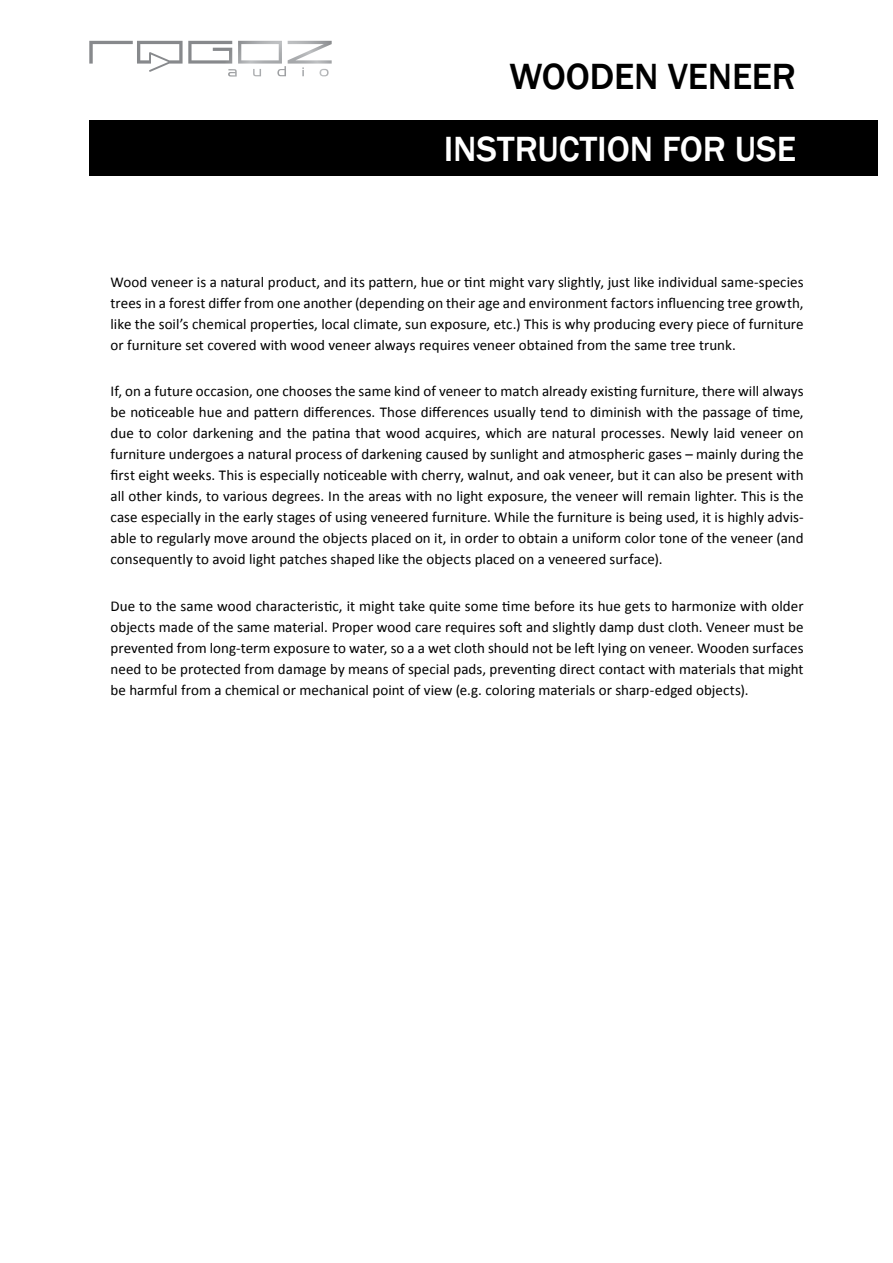
<style>
.page{position:relative;width:893px;height:1263px;background:#fff}
.page>*{position:absolute;margin:0;border:0;box-sizing:border-box;transform-origin:0 0}
.t1{font:500 37.5px "Franklin Gothic";letter-spacing:-.005em;color:#000}
.t2{font:500 36px "Franklin Gothic";letter-spacing:-.005em;color:#fff}
.t3{font:15px/21px "Calibri";letter-spacing:.005em;color:#000;text-align:justify}
</style>
<div class="page">
<svg style="left:89px;top:41px;width:243px;height:36px"></svg>
<div style="left:89px;top:121px;width:788px;height:55px;background:#000"></div>
<h1 class="t1" style="left:509px;top:53px;width:288px">WOODEN VENEER</h1>
<h2 class="t2" style="left:444px;top:126px;width:354px">INSTRUCTION FOR USE</h2>
<p class="t3" style="left:111px;top:271px;width:695px">Wood veneer is a natural product, and its pattern, hue or tint might vary slightly, just like individual same-species trees in a forest differ from one another (depending on their age and environment factors influencing tree growth, like the soil’s chemical properties, local climate, sun exposure, etc.) This is why producing every piece of furniture or furniture set covered with wood veneer always requires veneer obtained from the same tree trunk.</p>
<p class="t3" style="left:111px;top:380px;width:695px">If, on a future occasion, one chooses the same kind of veneer to match already existing furniture, there will always be noticeable hue and pattern differences. Those differences usually tend to diminish with the passage of time, due to color darkening and the patina that wood acquires, which are natural processes. Newly laid veneer on furniture undergoes a natural process of darkening caused by sunlight and atmospheric gases – mainly during the first eight weeks. This is especially noticeable with cherry, walnut, and oak veneer, but it can also be present with all other kinds, to various degrees. In the areas with no light exposure, the veneer will remain lighter. This is the case especially in the early stages of using veneered furniture. While the furniture is being used, it is highly advis&shy;able to regularly move around the objects placed on it, in order to obtain a uniform color tone of the veneer (and consequently to avoid light patches shaped like the objects placed on a veneered surface).</p>
<p class="t3" style="left:111px;top:595px;width:695px">Due to the same wood characteristic, it might take quite some time before its hue gets to harmonize with older objects made of the same material. Proper wood care requires soft and slightly damp dust cloth. Veneer must be prevented from long-term exposure to water, so a a wet cloth should not be left lying on veneer. Wooden surfaces need to be protected from damage by means of special pads, preventing direct contact with materials that might be harmful from a chemical or mechanical point of view (e.g. coloring materials or sharp-edged objects).</p>
</div>
